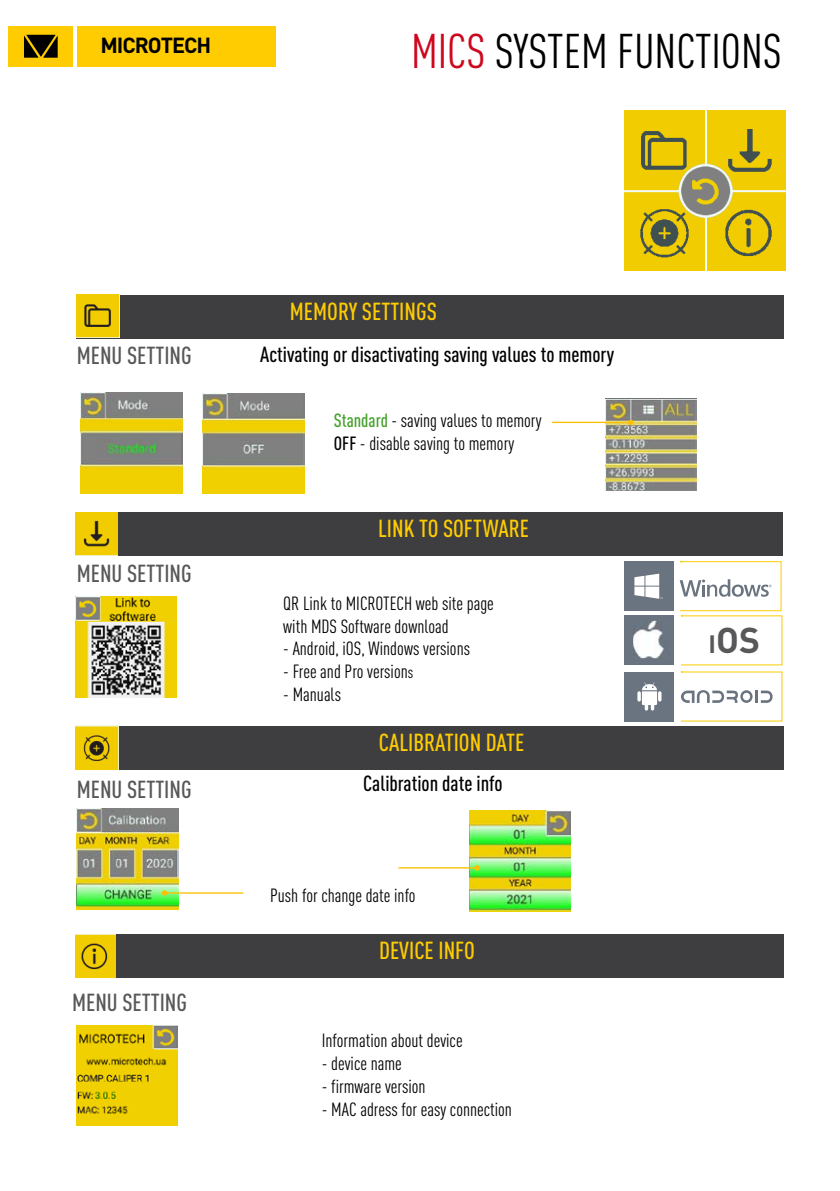
<style>
.page{position:relative;width:840px;height:1191px;background:#fff}
.page>*{position:absolute;margin:0;border:0;box-sizing:border-box;transform-origin:0 0}
.t1{font:condensed 48px "DIN Pro";color:#000}
.t2{font:700 35.4px "DIN Pro";color:#58585a}
.t3{font:500 condensed 24.2px "DIN Pro";color:#fecc00}
.t4{font:500 condensed 24.2px "DIN Pro";color:#58585a}
.t5{font:500 condensed 21.6px "DIN Pro";color:#000}
.t6{font:700 21.6px "DIN Pro";letter-spacing:-.045em;color:#000}
.t7{font:condensed 18.8px/22.6px "DIN Pro";color:#000}
.s1{color:#cd071e}
.s2{font-weight:500;color:#44a12b}
.s3{font-weight:500}
.s4{font-size:16.2px}
.s5{font-size:24.8px}
</style>
<div class="page">
<div style="left:9px;top:26px;width:64px;height:40px;background:#fecc00"></div>
<svg style="left:24px;top:35px;width:34px;height:23px"></svg>
<div style="left:77px;top:26px;width:198px;height:40px;background:#fecc00"></div>
<div style="left:76px;top:512px;width:706px;height:44px;background:#3e3d40"></div>
<div style="left:76px;top:295px;width:707px;height:43px;background:#3e3d40"></div>
<div style="left:76px;top:726px;width:707px;height:44px;background:#3e3d40"></div>
<div style="left:77px;top:934px;width:706px;height:44px;background:#3e3d40"></div>
<img style="left:76px;top:295px;width:43px;height:43px">
<img style="left:75px;top:934px;width:41px;height:43px">
<img style="left:75px;top:725px;width:44px;height:44px">
<img style="left:75px;top:512px;width:42px;height:43px">
<div style="left:623px;top:561px;width:50px;height:50px;background:#6a7480"></div>
<svg style="left:634px;top:573px;width:28px;height:26px"></svg>
<img style="left:75px;top:596px;width:101px;height:102px">
<div style="left:624px;top:615px;width:50px;height:50px;background:#6a7480"></div>
<svg style="left:679px;top:560px;width:103px;height:105px"></svg>
<img style="left:633px;top:620px;width:31px;height:38px">
<div style="left:624px;top:671px;width:50px;height:50px;background:#6a7480"></div>
<svg style="left:681px;top:671px;width:101px;height:50px"></svg>
<svg style="left:657px;top:691px;width:4px;height:10px"></svg>
<svg style="left:637px;top:682px;width:19px;height:28px"></svg>
<img style="left:77px;top:1025px;width:100px;height:100px">
<img style="left:77px;top:808px;width:101px;height:101px">
<img style="left:469px;top:810px;width:101px;height:101px">
<hr style="left:398px;top:867px;width:79px;height:1px;background:#fcc000">
<svg style="left:474px;top:865px;width:5px;height:5px"></svg>
<hr style="left:164px;top:892px;width:78px;height:1px;background:#fcc000">
<svg style="left:162px;top:890px;width:5px;height:5px"></svg>
<img style="left:81px;top:393px;width:101px;height:101px">
<img style="left:202px;top:393px;width:102px;height:101px">
<img style="left:604px;top:398px;width:92px;height:92px">
<hr style="left:552px;top:422px;width:78px;height:1px;background:#fcc000">
<svg style="left:627px;top:420px;width:6px;height:5px"></svg>
<img style="left:624px;top:110px;width:161px;height:160px">
<p class="t6" style="left:100px;top:27px;width:112px">MICROTECH</p>
<h1 class="t1" style="left:411px;top:17px;width:372px"><span class="s1">MICS</span> SYSTEM FUNCTIONS</h1>
<p class="t4" style="left:77px;top:337px;width:116px">MENU SETTING</p>
<p class="t4" style="left:77px;top:556px;width:116px">MENU SETTING</p>
<p class="t4" style="left:77px;top:772px;width:116px">MENU SETTING</p>
<p class="t4" style="left:72px;top:984px;width:116px">MENU SETTING</p>
<p class="t3" style="left:290px;top:293px;width:148px">MEMORY SETTINGS</p>
<p class="t5" style="left:260px;top:338px;width:356px">Activating or disactivating saving values to memory</p>
<p class="t7" style="left:334px;top:408px;width:209px"><span class="s2">Standard</span> - saving values to memory<br><span class="s3">OFF</span> - disable saving to memory</p>
<p class="t3" style="left:378px;top:511px;width:152px">LINK TO SOFTWARE</p>
<p class="t7" style="left:283px;top:590px;width:212px">QR Link to MICROTECH web site page with MDS Software download</p>
<p class="t7" style="left:283px;top:636px;width:188px">- Android, iOS, Windows versions</p>
<p class="t7" style="left:283px;top:658px;width:131px">- Free and Pro version<span class="s4">s</span></p>
<p class="t7" style="left:283px;top:681px;width:59px">- Manuals</p>
<p class="t3" style="left:378px;top:724px;width:147px">CALIBRATION DATE</p>
<p class="t5" style="left:363px;top:767px;width:141px">Calibration date info</p>
<p class="t7" style="left:270px;top:883px;width:147px">Push for change date info</p>
<p class="t3" style="left:379px;top:933px;width:97px">DEVICE INFO</p>
<p class="t7" style="left:322px;top:1028px;width:142px">Information about device</p>
<p class="t7" style="left:322px;top:1050px;width:81px">- device name</p>
<p class="t7" style="left:322px;top:1073px;width:105px">- firmware version</p>
<p class="t7" style="left:322px;top:1096px;width:191px">- MAC adress for easy connection</p>
<h2 class="t2" style="left:708px;top:610px;width:53px"><span class="s5">i</span>OS</h2>
</div>
